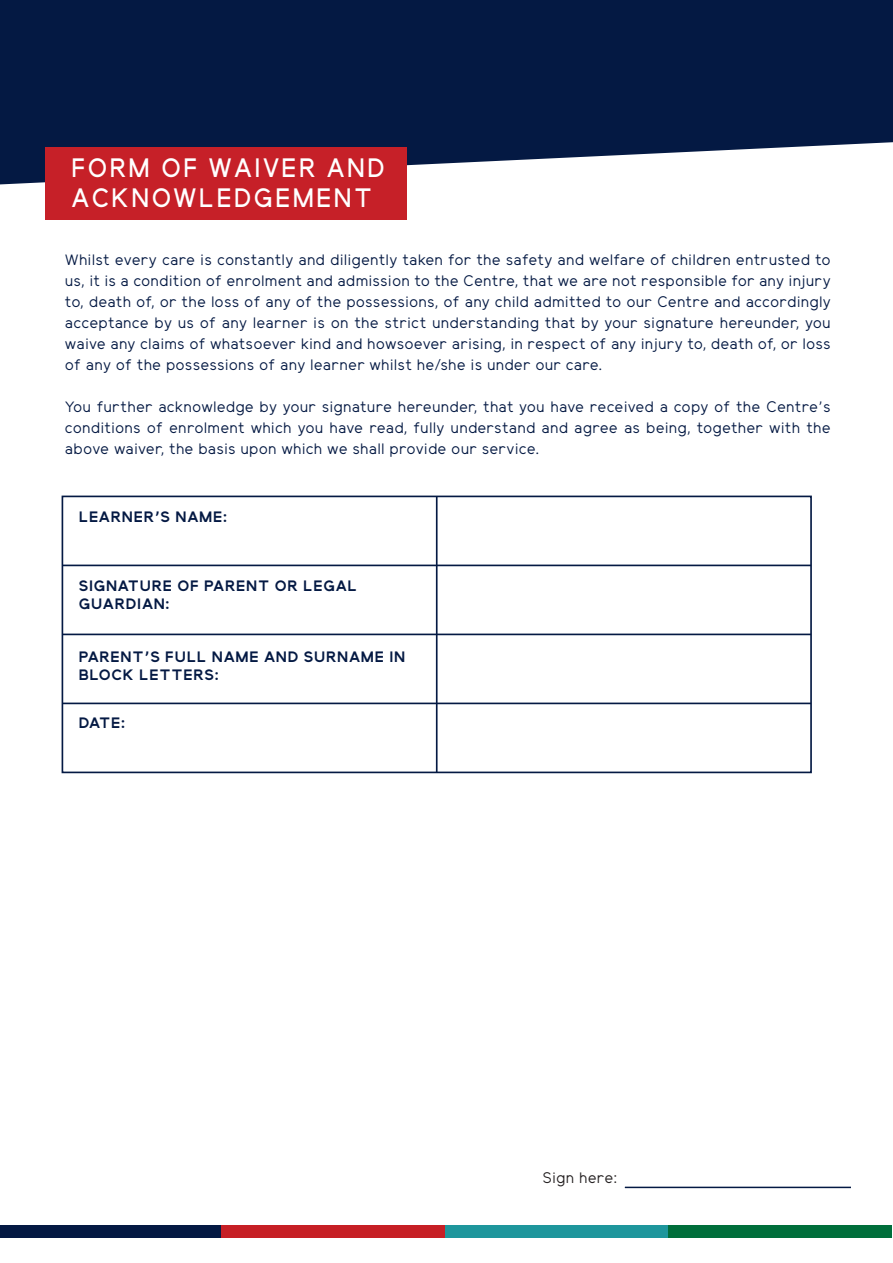
<style>
.page{position:relative;width:893px;height:1263px;background:#fff}
.page>*{position:absolute;margin:0;border:0;box-sizing:border-box;transform-origin:0 0}
.t1{font:500 26.55px/29.8px "Elliot Sans";letter-spacing:.1em;color:#fff;scale:.94 1}
.t2{font:15px/21px "Elliot Sans";letter-spacing:.05em;color:#041943;text-align:justify}
.t3{font:700 15px/18px "Elliot Sans";letter-spacing:.05em;color:#041943}
.t4{font:15px "Elliot Sans";letter-spacing:.05em;color:#231f20}
</style>
<div class="page">
<svg style="left:0;top:0;width:893px;height:184px;background:#1c2f55"></svg>
<div style="left:45px;top:147px;width:362px;height:72px;background:#c62028"></div>
<div style="left:62px;top:496px;width:750px;height:277px;border:2px solid #041943"></div>
<hr style="left:62px;top:703px;width:749px;height:1px;background:#041943">
<hr style="left:62px;top:634px;width:749px;height:1px;background:#041943">
<hr style="left:62px;top:565px;width:749px;height:1px;background:#041943">
<hr style="left:436px;top:496px;width:1px;height:276px;background:#041943">
<div style="left:0;top:1225px;width:222px;height:13px;background:#041943"></div>
<div style="left:222px;top:1225px;width:223px;height:13px;background:#c61f25"></div>
<div style="left:445px;top:1225px;width:223px;height:13px;background:#1e969c"></div>
<div style="left:668px;top:1225px;width:223px;height:13px;background:#006e3b"></div>
<hr style="left:625px;top:1187px;width:226px;height:1px;background:#041943">
<h1 class="t1" style="left:71px;top:156px;width:335px">FORM OF WAIVER AND<br>ACKNOWLEDGEMENT</h1>
<p class="t2" style="left:65px;top:251px;width:767px">Whilst every care is constantly and diligently taken for the safety and welfare of children entrusted to us, it is a condition of enrolment and admission to the Centre, that we are not responsible for any injury to, death of, or the loss of any of the possessions, of any child admitted to our Centre and accordingly acceptance by us of any learner is on the strict understanding that by your signature hereunder, you waive any claims of whatsoever kind and howsoever arising, in respect of any injury to, death of, or loss of any of the possessions of any learner whilst he/she is under our care.</p>
<p class="t2" style="left:65px;top:398px;width:767px">You further acknowledge by your signature hereunder, that you have received a copy of the Centre’s conditions of enrolment which you have read, fully understand and agree as being, together with the above waiver, the basis upon which we shall provide our service.</p>
<p class="t3" style="left:79px;top:509px;width:150px">LEARNER’S NAME:</p>
<p class="t3" style="left:79px;top:578px;width:280px">SIGNATURE OF PARENT OR LEGAL<br>GUARDIAN:</p>
<p class="t3" style="left:79px;top:650px;width:328px">PARENT’S FULL NAME AND SURNAME IN<br>BLOCK LETTERS:</p>
<p class="t3" style="left:79px;top:716px;width:48px">DATE:</p>
<p class="t4" style="left:543px;top:1171px;width:76px">Sign here:</p>
</div>
